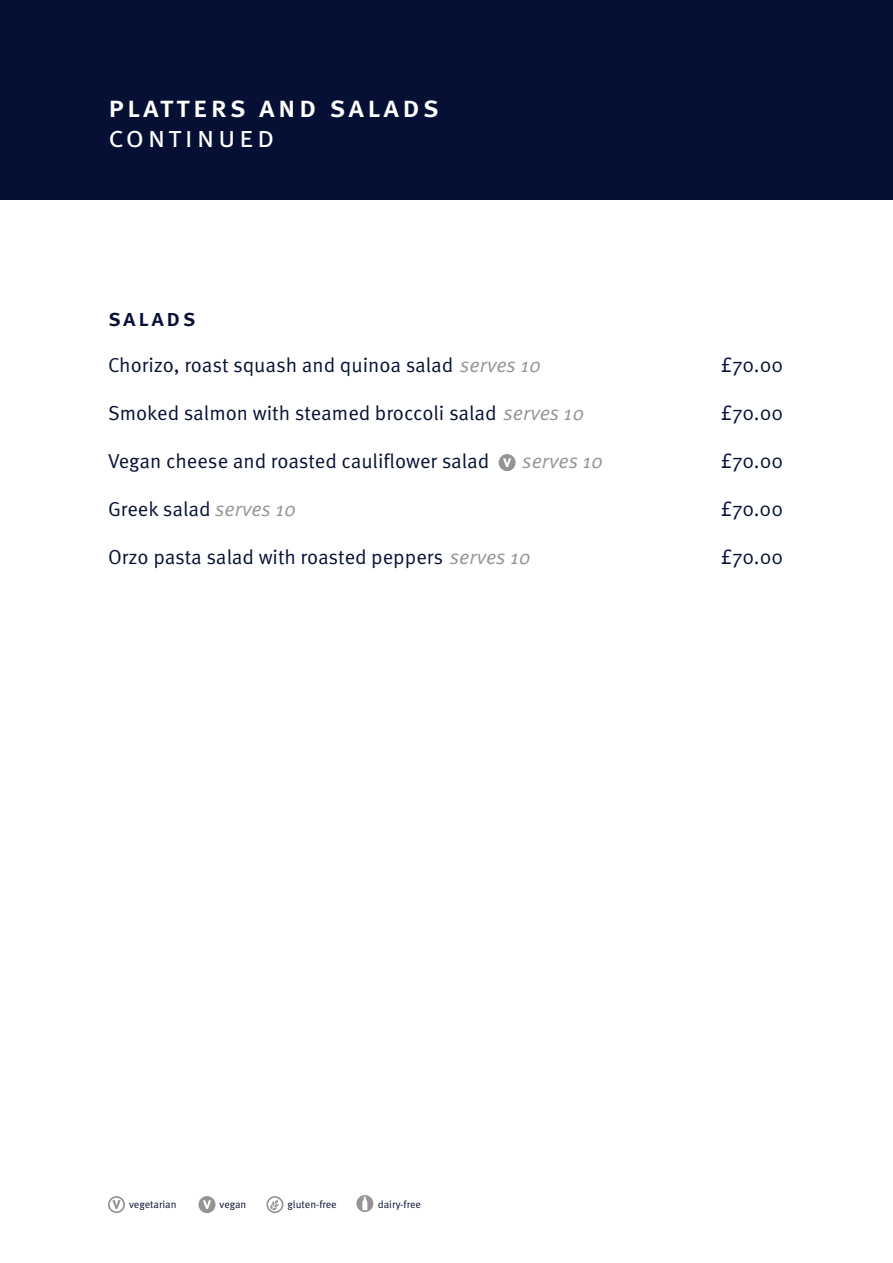
<style>
.page{position:relative;width:893px;height:1263px;background:#fff}
.page>*{position:absolute;margin:0;border:0;box-sizing:border-box;transform-origin:0 0}
.t1{font:500 30px/30px "Meta OT";letter-spacing:.1em;color:#fff}
.t2{font:500 24px "Meta OT";letter-spacing:.1em;color:#061034}
.Menu_entry{font:20.25px "Meta OT Norm";color:#061034}
.Menu_entry-2{font:20.25px "Meta OT Norm Ita";color:#959494}
.t3{font:10.5px "Meta OT Norm";color:#061034}
.s1{font-family:"Meta OT Norm";font-weight:400}
.s2{font-family:"Meta OT Norm Ita";color:#959494}
</style>
<div class="page">
<div style="left:0;top:0;width:893px;height:200px;background:#061034"></div>
<svg style="left:266px;top:1196px;width:17px;height:17px"></svg>
<svg style="left:198px;top:1196px;width:17px;height:17px"></svg>
<svg style="left:108px;top:1196px;width:17px;height:17px"></svg>
<svg style="left:356px;top:1195px;width:17px;height:17px"></svg>
<svg style="left:499px;top:454px;width:17px;height:17px"></svg>
<h1 class="t1" style="left:108px;top:92px;width:333px">Platters and Salads <span class="s1">continueD</span></h1>
<h2 class="t2" style="left:108px;top:302px;width:89px">Salads</h2>
<p class="Menu_entry" style="left:108px;top:353px;width:435px">Chorizo, roast squash and quinoa salad <span class="s2">serves 10</span></p>
<p class="Menu_entry" style="left:721px;top:353px;width:64px">£70.00</p>
<p class="Menu_entry" style="left:108px;top:401px;width:478px">Smoked salmon with steamed broccoli salad <span class="s2">serves 10</span></p>
<p class="Menu_entry" style="left:721px;top:401px;width:64px">£70.00</p>
<p class="Menu_entry" style="left:108px;top:449px;width:383px">Vegan cheese and roasted cauliflower salad</p>
<p class="Menu_entry-2" style="left:522px;top:449px;width:83px">serves 10</p>
<p class="Menu_entry" style="left:721px;top:449px;width:64px">£70.00</p>
<p class="Menu_entry" style="left:108px;top:497px;width:190px">Greek salad <span class="s2">serves 10</span></p>
<p class="Menu_entry" style="left:721px;top:497px;width:64px">£70.00</p>
<p class="Menu_entry" style="left:108px;top:545px;width:424px">Orzo pasta salad with roasted peppers <span class="s2">serves 10</span></p>
<p class="Menu_entry" style="left:721px;top:545px;width:64px">£70.00</p>
<p class="t3" style="left:129px;top:1198px;width:49px">vegetarian</p>
<p class="t3" style="left:219px;top:1198px;width:29px">vegan</p>
<p class="t3" style="left:287px;top:1198px;width:51px">gluten-free</p>
<p class="t3" style="left:378px;top:1198px;width:45px">dairy-free</p>
</div>
